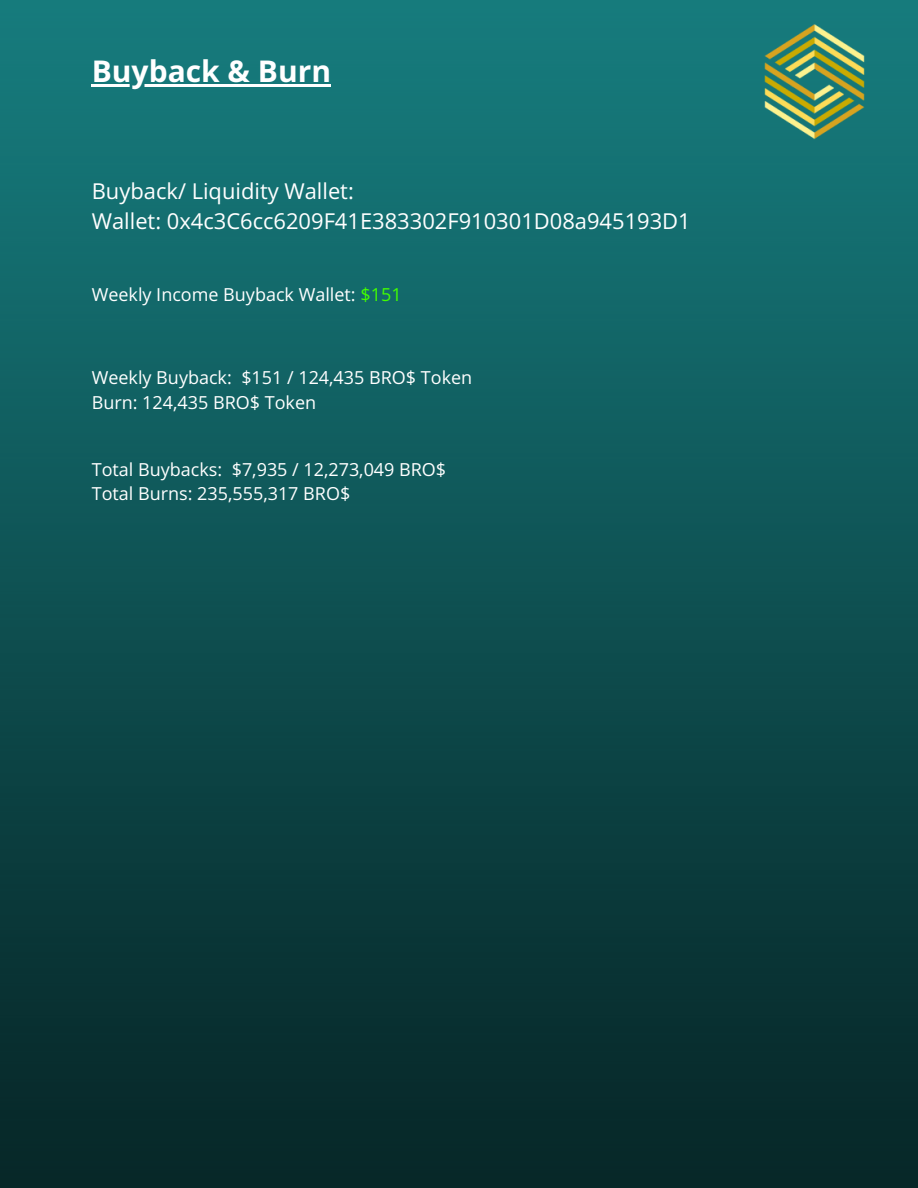
<style>
.page{position:relative;width:918px;height:1188px;background:#fff}
.page>*{position:absolute;margin:0;border:0;box-sizing:border-box;transform-origin:0 0}
.t1{font:700 30px "Open Sans Hebrew";color:#fff}
.t2{font:21.9px/30.3px "Open Sans Hebrew";color:#fff}
.t3{font:18px/24.8px "Open Sans Hebrew";color:#fff}
.s1{color:#42ff00}
</style>
<div class="page">
<img style="left:0;top:0;width:918px;height:1188px">
<img style="left:734px;top:0;width:162px;height:162px">
<hr style="left:92px;top:84px;width:239px;height:3px;background:#fff">
<h1 class="t1" style="left:92px;top:50px;width:241px">Buyback &amp; Burn</h1>
<p class="t2" style="left:92px;top:175px;width:601px">Buyback/ Liquidity Wallet:<br>Wallet: 0x4c3C6cc6209F41E383302F910301D08a945193D1</p>
<p class="t3" style="left:92px;top:282px;width:311px">Weekly Income Buyback Wallet: <span class="s1">$151</span></p>
<p class="t3" style="left:92px;top:364px;width:382px">Weekly Buyback: $151 / 124,435 BRO$ Token<br>Burn: 124,435 BRO$ Token</p>
<p class="t3" style="left:92px;top:456px;width:356px">Total Buybacks: $7,935 / 12,273,049 BRO$<br>Total Burns: 235,555,317 BRO$</p>
</div>
